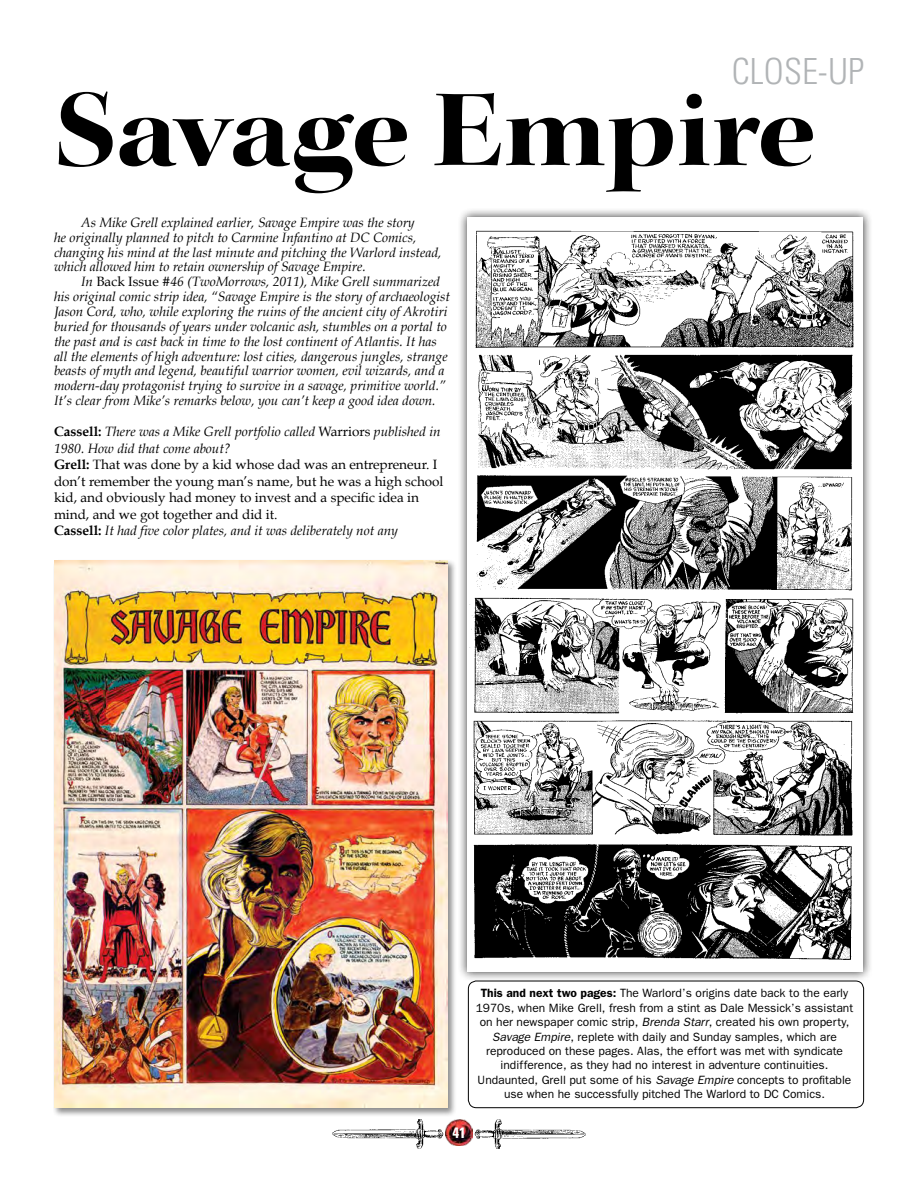
<style>
.page{position:relative;width:918px;height:1188px;background:#fff}
.page>*{position:absolute;margin:0;border:0;box-sizing:border-box;transform-origin:0 0}
.t1{font:108px "Kepler Bold Extended Display";letter-spacing:-.005em;color:#000}
.t2{font:300 condensed 36px "Univers";color:#b1b4b6}
.t3{font:700 condensed 15px "Univers";color:#fff}
.t4{font:italic 13.5px/14.9px "Book Antiqua";color:#000}
.t5{font:13.5px/16.5px "Book Antiqua";color:#000}
.t6{font:12px/14.4px "Franklin Gothic";color:#000;text-align:center}
.s1{font-style:normal}
.s2{font-weight:700}
.s3{font-style:italic}
.s4{font-weight:600}
</style>
<div class="page">
<img style="left:446px;top:1120px;width:26px;height:26px">
<img style="left:332px;top:1119px;width:112px;height:30px">
<img style="left:474px;top:1119px;width:112px;height:30px">
<div style="left:457px;top:207px;width:416px;height:775px;background:#000;opacity:.75"></div>
<div style="left:467px;top:217px;width:396px;height:755px;background:#fff"></div>
<img style="left:471px;top:230px;width:383px;height:730px">
<div style="left:53px;top:559px;width:404px;height:558px;background:#000;opacity:.45"></div>
<img style="left:54px;top:560px;width:393px;height:547px">
<div style="left:468px;top:981px;width:396px;height:127px;border:1px solid #000;border-radius:8px"></div>
<h2 class="t2" style="left:732px;top:49px;width:134px">CLOSE-UP</h2>
<h1 class="t1" style="left:54px;top:71px;width:763px">Savage Empire</h1>
<p class="t4" style="left:54px;top:215px;width:389px;text-indent:27px">As Mike Grell explained earlier, Savage Empire was the story<br>he originally planned to pitch to Carmine Infantino at DC Comics, changing his mind at the last minute and pitching the Warlord instead, which allowed him to retain ownership of Savage Empire.</p>
<p class="t4" style="left:54px;top:275px;width:397px;text-indent:27px">In <span class="s1">Back Issue</span> #46 (TwoMorrows, 2011), Mike Grell summarized his original comic strip idea, “Savage Empire is the story of archaeologist Jason Cord, who, while exploring the ruins of the ancient city of Akrotiri buried for thousands of years under volcanic ash, stumbles on a portal to the past and is cast back in time to the lost continent of Atlantis. It has all the elements of high adventure: lost cities, dangerous jungles, strange beasts of myth and legend, beautiful warrior women, evil wizards, and a modern-day protagonist trying to survive in a savage, primitive world.” It’s clear from Mike’s remarks below, you can’t keep a good idea down.</p>
<p class="t5" style="left:54px;top:424px;width:391px"><span class="s2">Cassell:</span> <span class="s3">There was a Mike Grell portfolio called</span> Warriors <span class="s3">published in 1980. How did that come about?<br></span><span class="s2">Grell:</span> That was done by a kid whose dad was an entrepreneur. I don’t remember the young man’s name, but he was a high school kid, and obviously had money to invest and a specific idea in mind, and we got together and did it.<br><span class="s2">Cassell:</span> <span class="s3">It had five color plates, and it was deliberately not any</span></p>
<p class="t3" style="left:452px;top:1124px;width:15px">41</p>
<p class="t6" style="left:476px;top:986px;width:379px"><span class="s4">This and next two pages:</span> The Warlord’s origins date back to the early 1970s, when Mike Grell, fresh from a stint as Dale Messick’s assistant on her newspaper comic strip, <span class="s3">Brenda Starr</span>, created his own property, <span class="s3">Savage Empire</span>, replete with daily and Sunday samples, which are reproduced on these pages. Alas, the effort was met with syndicate indifference, as they had no interest in adventure continuities.<br>Undaunted, Grell put some of his <span class="s3">Savage Empire</span> concepts to profitable use when he successfully pitched The Warlord to DC Comics.</p>
</div>
